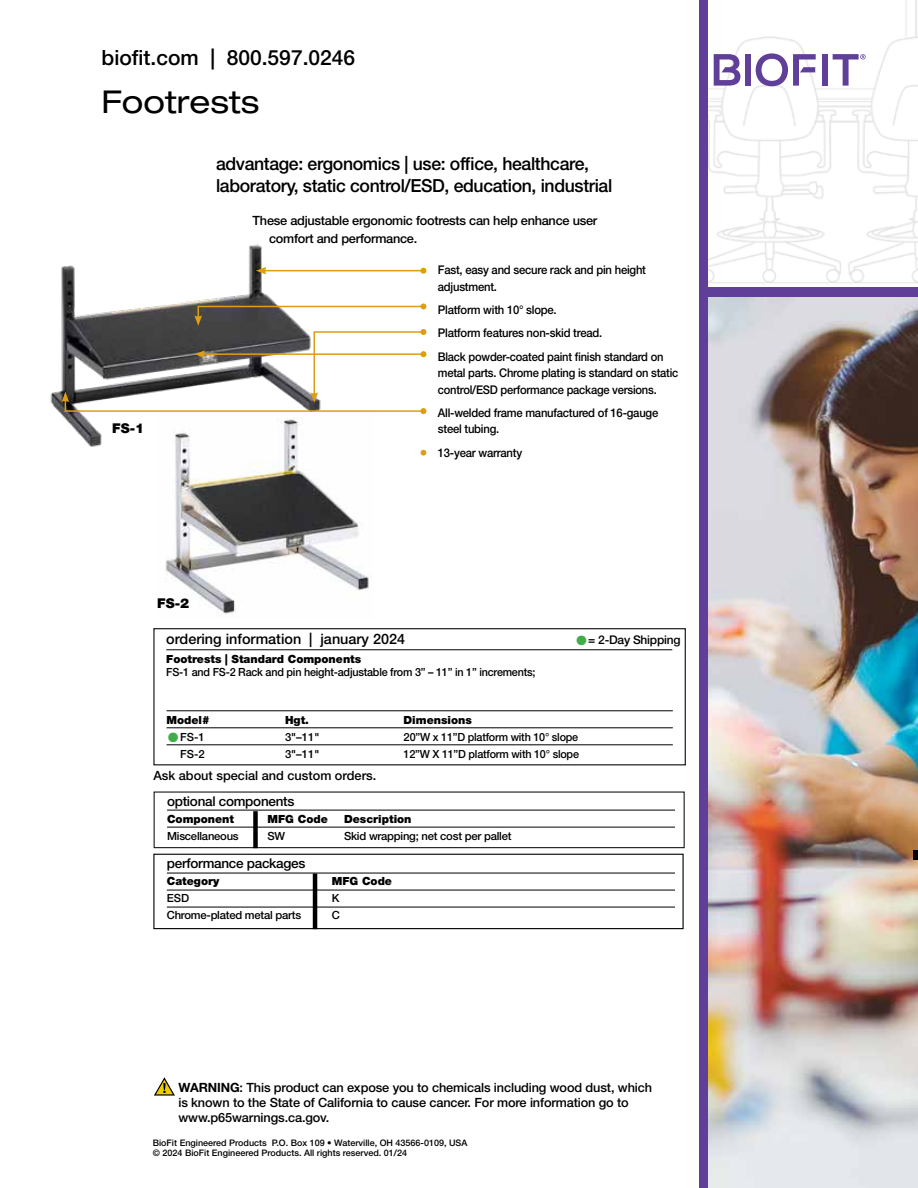
<style>
.page{position:relative;width:918px;height:1188px;background:#fff}
.page>*{position:absolute;margin:0;border:0;box-sizing:border-box;transform-origin:0 0}
.t1{font:expanded 31.5px "Helvetica Neue LT Std";color:#000}
.t2{font:500 21px "Helvetica Neue LT Std";color:#000}
.t3{font:500 18px/21.6px "Helvetica Neue LT Std";letter-spacing:-.02em;color:#000}
.t4{font:500 14.4px "Helvetica Neue LT Std";color:#000}
.t5{font:500 13.5px "Helvetica Neue LT Std";letter-spacing:-.02em;color:#000}
.t6{font:900 13.5px "Helvetica Neue LT Std";color:#000}
.t7{font:500 12.75px/15.3px "Helvetica Neue LT Std";letter-spacing:-.01em;color:#000}
.t8{font:500 12px/16.5px "Helvetica Neue LT Std";letter-spacing:-.02em;color:#000;scale:.94 1}
.t9{font:500 12px/16.5px "Helvetica Neue LT Std";letter-spacing:-.02em;color:#000;scale:.93 1}
.t10{font:500 12px "Helvetica Neue LT Std";letter-spacing:-.02em;color:#000}
.t11{font:500 11.25px "Helvetica Neue LT Std";letter-spacing:-.02em;color:#000}
.t12{font:500 11.25px "Helvetica Neue LT Std";letter-spacing:-.02em;color:#000;scale:.96 1}
.t13{font:900 11.25px "Helvetica Neue LT Std";color:#000}
.t14{font:500 9px/10.8px "Helvetica Neue LT Std";color:#000}
.s1{font-weight:900;font-size:27px;color:#41ad49}
.s2{font-weight:700}
</style>
<div class="page">
<img style="left:165px;top:455px;width:204px;height:159px">
<img style="left:708px;top:0;width:210px;height:288px">
<div style="left:153px;top:628px;width:533px;height:137px;border:1px solid #000"></div>
<hr style="left:166px;top:650px;width:506px;height:1px;background:#000">
<hr style="left:167px;top:711px;width:506px;height:1px;background:#000">
<hr style="left:167px;top:728px;width:506px;height:1px;background:#000">
<hr style="left:167px;top:745px;width:506px;height:1px;background:#000">
<img style="left:708px;top:297px;width:210px;height:891px">
<div style="left:702px;top:288px;width:216px;height:9px;background:#603f99"></div>
<div style="left:699px;top:0;width:9px;height:1188px;background:#603f99"></div>
<div style="left:745px;top:54px;width:6px;height:32px;background:#603f99"></div>
<div style="left:822px;top:54px;width:5px;height:32px;background:#603f99"></div>
<svg style="left:714px;top:54px;width:26px;height:32px"></svg>
<svg style="left:756px;top:53px;width:60px;height:33px"></svg>
<svg style="left:833px;top:54px;width:33px;height:32px"></svg>
<div style="left:154px;top:791px;width:531px;height:57px;border:1px solid #000"></div>
<div style="left:253px;top:811px;width:5px;height:37px;background:#000"></div>
<hr style="left:167px;top:810px;width:508px;height:1px;background:#000">
<hr style="left:167px;top:827px;width:508px;height:1px;background:#000">
<div style="left:153px;top:854px;width:531px;height:75px;border:1px solid #000"></div>
<hr style="left:167px;top:873px;width:508px;height:1px;background:#000">
<hr style="left:167px;top:890px;width:508px;height:1px;background:#000">
<hr style="left:167px;top:907px;width:508px;height:1px;background:#000">
<hr style="left:313px;top:874px;width:4px;height:55px;background:#000">
<svg style="left:154px;top:1077px;width:21px;height:19px"></svg>
<img style="left:50px;top:244px;width:276px;height:211px">
<hr style="left:264px;top:270px;width:159px;height:1px;background:#de9d14">
<svg style="left:420px;top:268px;width:6px;height:6px"></svg>
<svg style="left:256px;top:267px;width:10px;height:8px"></svg>
<svg style="left:62px;top:303px;width:364px;height:111px"></svg>
<svg style="left:421px;top:450px;width:5px;height:6px"></svg>
<hr style="left:914px;top:850px;width:4px;height:10px;background:#000">
<h2 class="t2" style="left:102px;top:45px;width:255px">biofit.com | 800.597.0246</h2>
<h1 class="t1" style="left:102px;top:82px;width:160px">Footrests</h1>
<h3 class="t3" style="left:216px;top:153px;width:398px">advantage: ergonomics | use: office, healthcare, laboratory, static control/ESD, education, industrial</h3>
<p class="t6" style="left:112px;top:420px;width:34px">FS-1</p>
<p class="t7" style="left:269px;top:211px;width:330px;line-height:18px;text-indent:-16px">These adjustable ergonomic footrests can help enhance user comfort and performance.</p>
<p class="t8" style="left:438px;top:262px;width:223px">Fast, easy and secure rack and pin height adjustment.</p>
<p class="t8" style="left:438px;top:298px;width:242px;line-height:23.2px">Platform with 10° slope.<br>Platform features non-skid tread.<br>Black powder-coated paint finish standard on</p>
<p class="t9" style="left:438px;top:365px;width:260px">metal parts. Chrome plating is standard on static control/ESD performance package versions.</p>
<p class="t8" style="left:438px;top:404px;width:236px">All-welded frame manufactured of 16-gauge steel tubing.</p>
<p class="t8" style="left:438px;top:444px;width:91px">13-year warranty</p>
<p class="t6" style="left:157px;top:595px;width:34px">FS-2</p>
<p class="t4" style="left:166px;top:630px;width:240px">ordering information | january 2024</p>
<p class="t13" style="left:166px;top:652px;width:197px">Footrests | Standard Components</p>
<p class="t12" style="left:166px;top:666px;width:386px">FS-1 and FS-2 Rack and pin height-adjustable from 3” – 11” in 1” increments;</p>
<p class="t13" style="left:167px;top:713px;width:45px">Model#</p>
<p class="t13" style="left:285px;top:713px;width:25px">Hgt.</p>
<p class="t13" style="left:404px;top:713px;width:70px">Dimensions</p>
<p class="t11" style="left:167px;top:730px;width:40px"><span class="s1">•</span>FS-1</p>
<p class="t11" style="left:285px;top:730px;width:36px">3"–11"</p>
<p class="t11" style="left:404px;top:730px;width:176px">20”W x 11”D platform with 10° slope</p>
<p class="t11" style="left:180px;top:747px;width:26px">FS-2</p>
<p class="t11" style="left:285px;top:747px;width:36px">3"–11"</p>
<p class="t12" style="left:404px;top:747px;width:184px">12”W X 11”D platform with 10° slope</p>
<p class="t5" style="left:167px;top:793px;width:129px">optional components</p>
<p class="t13" style="left:167px;top:813px;width:69px">Component</p>
<p class="t13" style="left:268px;top:813px;width:62px">MFG Code</p>
<p class="t13" style="left:344px;top:813px;width:69px">Description</p>
<p class="t11" style="left:167px;top:830px;width:73px">Miscellaneous</p>
<p class="t11" style="left:268px;top:830px;width:19px">SW</p>
<p class="t11" style="left:344px;top:830px;width:169px">Skid wrapping; net cost per pallet</p>
<p class="t5" style="left:167px;top:856px;width:140px">performance packages</p>
<p class="t13" style="left:167px;top:875px;width:54px">Category</p>
<p class="t13" style="left:332px;top:875px;width:62px">MFG Code</p>
<p class="t11" style="left:167px;top:892px;width:24px">ESD</p>
<p class="t11" style="left:332px;top:892px;width:9px">K</p>
<p class="t11" style="left:167px;top:909px;width:136px">Chrome-plated metal parts</p>
<p class="t11" style="left:332px;top:909px;width:10px">C</p>
<p class="t10" style="left:575px;top:632px;width:107px"><span class="s1">•</span>= 2-Day Shipping</p>
<p class="t7" style="left:153px;top:768px;width:224px">Ask about special and custom orders.</p>
<p class="t7" style="left:178px;top:1079px;width:475px"><span class="s2">WARNING</span>: This product can expose you to chemicals including wood dust, which is known to the State of California to cause cancer. For more information go to www.p65warnings.ca.gov.</p>
<p class="t14" style="left:153px;top:1137px;width:316px">BioFit Engineered Products P.O. Box 109 • Waterville, OH 43566-0109, USA © 2024 BioFit Engineered Products. All rights reserved. 01/24</p>
</div>
